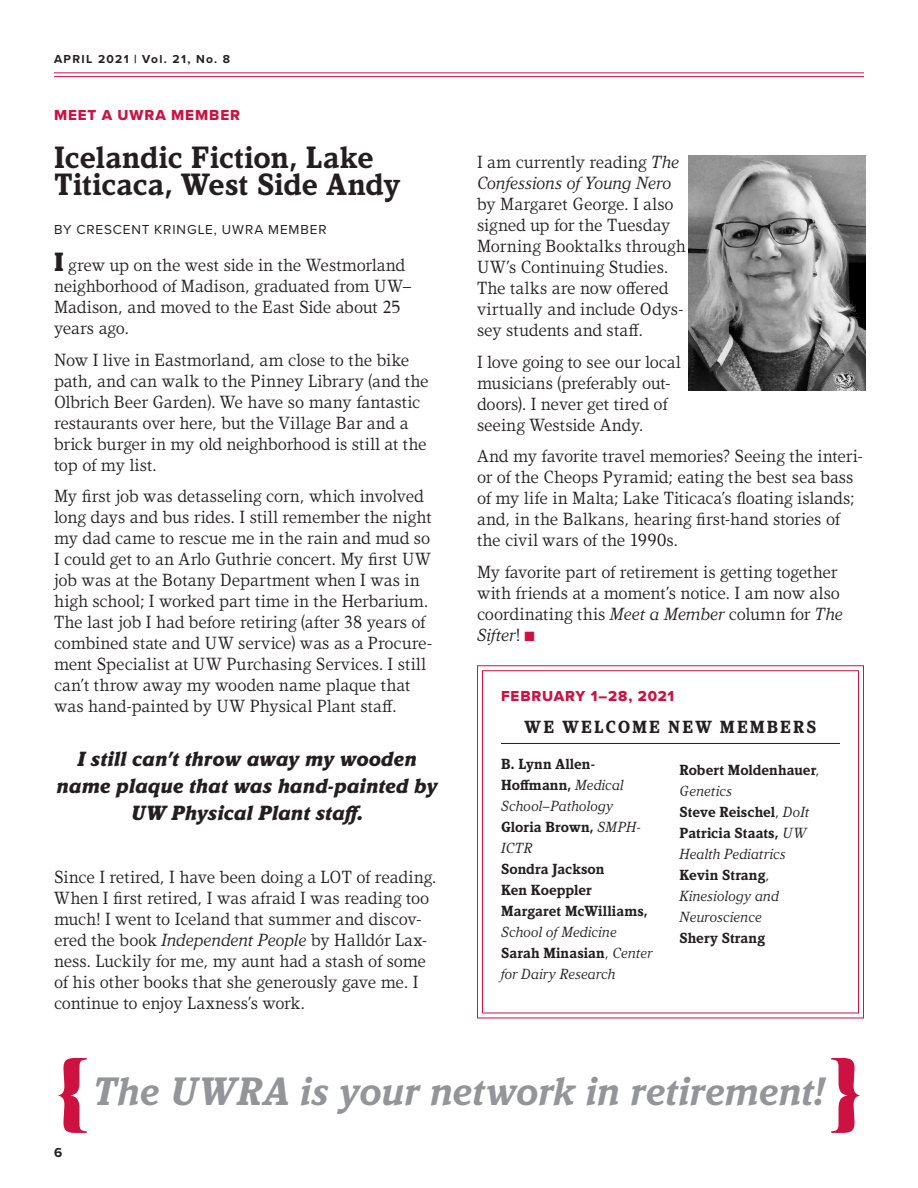
<style>
.page{position:relative;width:918px;height:1188px;background:#fff}
.page>*{position:absolute;margin:0;border:0;box-sizing:border-box;transform-origin:0 0}
.PULLQUOTE-KandalBlkI{font:italic 700 40.5px "Kandal";color:#939598}
.HED3-KandalBold-18-1{font:700 31.5px/27px "Kandal";color:#231f20}
.PULLQUOTE-KandalBlkI-2{font:italic 900 21px/27px "Kandal";letter-spacing:.005em;color:#231f20;text-align:center}
.TEXTPLUS-Kandal-Book{font:18px/21px "Kandal";color:#231f20}
.SUBHED-KanadalBold-1{font:700 18px "Kandal";letter-spacing:.11em;color:#231f20}
.TEXT-KandalBook-12-1{font:italic 15px/21px "Kandal";letter-spacing:.005em;color:#231f20}
.TEXT-KandalBook-12-1-2{font:700 15px/21px "Kandal";color:#231f20}
.KICKER-ProximaBlk-Re{font:15px "Proxima Nova Extrabld";letter-spacing:.06em;color:#cd1141}
.BYLINE-ProximaReg-9{font:13.5px "Proxima Nova";letter-spacing:.065em;color:#231f20}
.t1{font:700 13.5px "Proxima Nova";color:#231f20}
.t2{font:700 12px "Proxima Nova";letter-spacing:.115em;color:#231f20}
.s1{font-weight:900;font-size:27px}
.s2{font-style:italic}
.s3{color:#cd1141}
.s4{font-weight:700;font-style:normal}
.s5{font-weight:400;font-style:italic}
.s6{font-style:normal}
.s7{font-weight:400}
</style>
<div class="page">
<hr style="left:54px;top:72px;width:810px;height:1px;background:#cd1141">
<hr style="left:54px;top:76px;width:810px;height:1px;background:#cd1141">
<svg style="left:477px;top:665px;width:387px;height:354px"></svg>
<div style="left:482px;top:670px;width:377px;height:344px;border:1px solid #cd1141"></div>
<img style="left:688px;top:155px;width:177px;height:236px">
<p class="t2" style="left:54px;top:51px;width:178px">APRIL 2021 | Vol. 21, No. 8</p>
<p class="KICKER-ProximaBlk-Re" style="left:54px;top:104px;width:188px">MEET A UWRA MEMBER</p>
<p class="HED3-KandalBold-18-1" style="left:54px;top:144px;width:348px">Icelandic Fiction, Lake<br>Titicaca, West Side Andy</p>
<p class="BYLINE-ProximaReg-9" style="left:54px;top:219px;width:274px">BY CRESCENT KRINGLE, UWRA MEMBER</p>
<p class="TEXTPLUS-Kandal-Book" style="left:54px;top:255px;width:359px"><span class="s1">I</span> grew up on the west side in the Westmorland neighborhood of Madison, graduated from UW– Madison, and moved to the East Side about 25 years ago.</p>
<p class="TEXTPLUS-Kandal-Book" style="left:54px;top:349px;width:376px">Now I live in Eastmorland, am close to the bike path, and can walk to the Pinney Library (and the Olbrich Beer Garden). We have so many fantastic restaurants over here, but the Village Bar and a brick burger in my old neighborhood is still at the top of my list.</p>
<p class="TEXTPLUS-Kandal-Book" style="left:54px;top:486px;width:380px">My first job was detasseling corn, which involved long days and bus rides. I still remember the night my dad came to rescue me in the rain and mud so I could get to an Arlo Guthrie concert. My first UW job was at the Botany Department when I was in high school; I worked part time in the Herbarium.<br>The last job I had before retiring (after 38 years of combined state and UW service) was as a Procure&shy;ment Specialist at UW Purchasing Services. I still can’t throw away my wooden name plaque that was hand-painted by UW Physical Plant staff.</p>
<p class="PULLQUOTE-KandalBlkI-2" style="left:57px;top:746px;width:383px">I still can’t throw away my wooden name plaque that was hand-painted by<br>UW Physical Plant staff.</p>
<p class="TEXTPLUS-Kandal-Book" style="left:54px;top:867px;width:384px">Since I retired, I have been doing a LOT of reading.<br>When I first retired, I was afraid I was reading too much! I went to Iceland that summer and discov&shy;ered the book <span class="s2">Independent People</span> by Halldór Lax&shy;ness. Luckily for me, my aunt had a stash of some of his other books that she generously gave me. I continue to enjoy Laxness’s work.</p>
<p class="TEXTPLUS-Kandal-Book" style="left:477px;top:152px;width:210px">I am currently reading <span class="s2">The<br>Confessions of Young Nero </span>by Margaret George. I also signed up for the Tuesday<br>Morning Booktalks through<br>UW’s Continuing Studies.<br>The talks are now offered virtually and include Odys&shy;sey students and staff.</p>
<p class="TEXTPLUS-Kandal-Book" style="left:477px;top:351px;width:205px">I love going to see our local musicians (preferably out&shy;doors). I never get tired of seeing Westside Andy.</p>
<p class="TEXTPLUS-Kandal-Book" style="left:477px;top:446px;width:387px">And my favorite travel memories? Seeing the interi&shy;or of the Cheops Pyramid; eating the best sea bass of my life in Malta; Lake Titicaca’s floating islands; and, in the Balkans, hearing first-hand stories of the civil wars of the 1990s.</p>
<p class="TEXTPLUS-Kandal-Book" style="left:477px;top:561px;width:368px">My favorite part of retirement is getting together with friends at a moment’s notice. I am now also coordinating this <span class="s2">Meet a Member</span> column for <span class="s2">The Sifter</span>! <span class="s3">■</span></p>
<p class="KICKER-ProximaBlk-Re" style="left:501px;top:685px;width:175px">FEBRUARY 1–28, 2021</p>
<p class="SUBHED-KanadalBold-1" style="left:525px;top:717px;width:293px">WE WELCOME NEW MEMBERS</p>
<p class="TEXT-KandalBook-12-1" style="left:501px;top:753px;width:124px"><span class="s4">B. Lynn Allen-<br>Hoffmann,</span> Medical<br>School–Pathology</p>
<p class="TEXT-KandalBook-12-1-2" style="left:501px;top:816px;width:141px">Gloria Brown, <span class="s5">SMPH-<br>ICTR</span></p>
<p class="TEXT-KandalBook-12-1-2" style="left:501px;top:858px;width:105px">Sondra Jackson</p>
<p class="TEXT-KandalBook-12-1-2" style="left:501px;top:879px;width:92px">Ken Koeppler</p>
<p class="TEXT-KandalBook-12-1-2" style="left:501px;top:900px;width:148px">Margaret McWilliams,<br><span class="s5">School of Medicine</span></p>
<p class="TEXT-KandalBook-12-1" style="left:501px;top:942px;width:153px"><span class="s4">Sarah Minasian</span><span class="s6">,</span> Center for Dairy Research</p>
<p class="TEXT-KandalBook-12-1-2" style="left:680px;top:759px;width:142px">Robert Moldenhauer<span class="s7">,<br></span><span class="s5">Genetics</span></p>
<p class="TEXT-KandalBook-12-1-2" style="left:680px;top:801px;width:132px">Steve Reischel<span class="s7">,</span> <span class="s5">DoIt</span></p>
<p class="TEXT-KandalBook-12-1" style="left:679px;top:822px;width:129px"><span class="s4">Patricia Staats,</span> UW<br>Health Pediatrics</p>
<p class="TEXT-KandalBook-12-1" style="left:679px;top:864px;width:101px"><span class="s4">Kevin Strang</span><span class="s6">,<br></span>Kinesiology and<br>Neuroscience</p>
<p class="TEXT-KandalBook-12-1-2" style="left:679px;top:927px;width:87px">Shery Strang</p>
<p class="t1" style="left:54px;top:1142px;width:10px">6</p>
<p class="PULLQUOTE-KandalBlkI" style="left:93px;top:1069px;width:733px">The UWRA is your network in retirement!</p>
</div>
